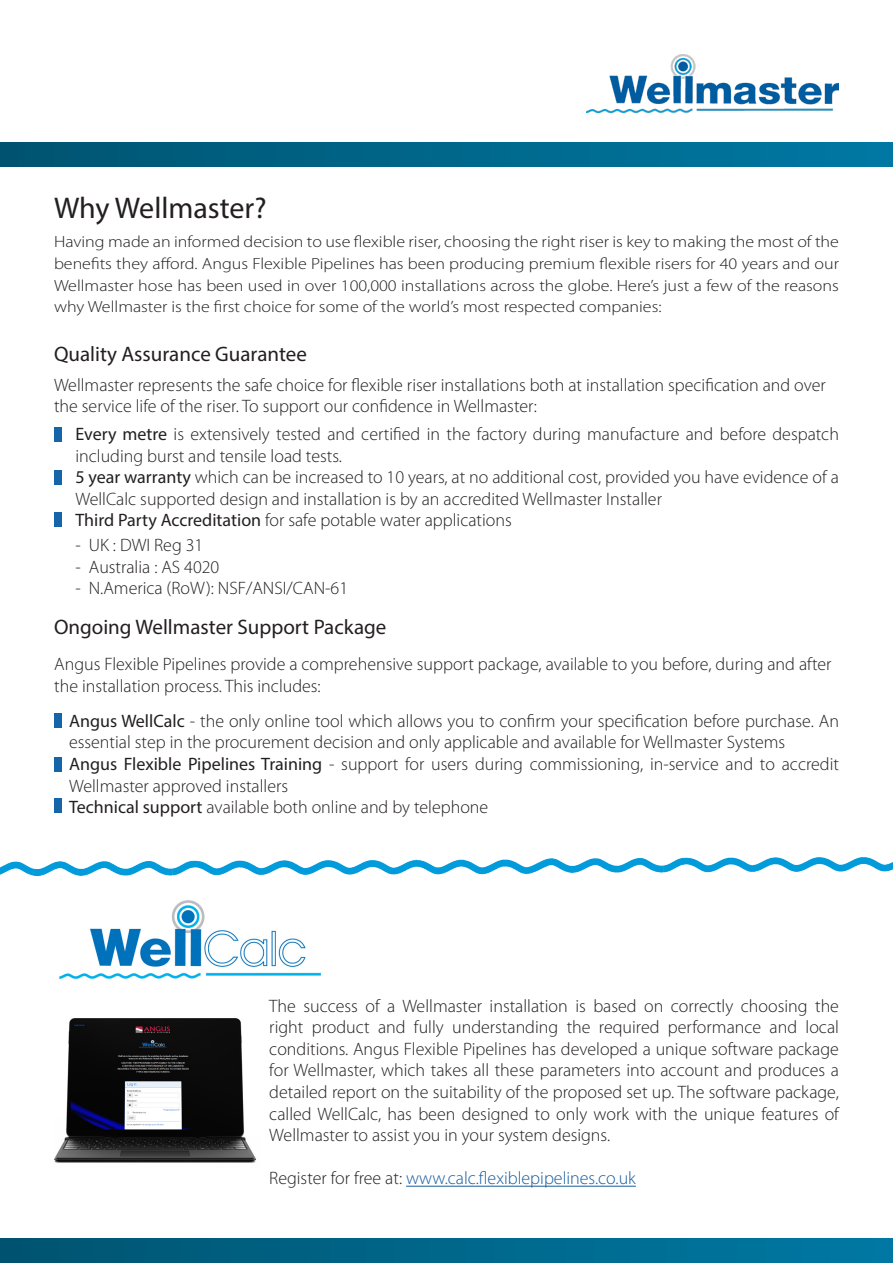
<style>
.page{position:relative;width:893px;height:1263px;background:#fff}
.page>*{position:absolute;margin:0;border:0;box-sizing:border-box;transform-origin:0 0}
.t1{font:30px "Myriad Pro";color:#231f20}
.t2{font:21px "Myriad Pro";color:#231f20}
.t3{font:300 18px/21.6px "Myriad Pro";color:#231f20}
.t4{font:300 18px "Myriad Pro";color:#175d9e}
.t5{font:300 16.2px/21.6px "Myriad Pro";color:#231f20;text-align:justify;scale:1.11 1}
.s1{font-weight:400}
.s2{color:#231f20}
</style>
<div class="page">
<img style="left:54px;top:1018px;width:202px;height:145px">
<div style="left:0;top:1238px;width:893px;height:24px;background:linear-gradient(to right,#005470,#0079a4)"></div>
<div style="left:0;top:142px;width:893px;height:24px;background:linear-gradient(to right,#005471,#0079a4)"></div>
<div style="left:54px;top:714px;width:8px;height:14px;background:#1665a8"></div>
<div style="left:54px;top:799px;width:8px;height:14px;background:#1665a8"></div>
<div style="left:54px;top:757px;width:8px;height:15px;background:#1665a8"></div>
<img style="left:587px;top:54px;width:252px;height:59px">
<div style="left:54px;top:427px;width:8px;height:15px;background:#1665a8"></div>
<div style="left:54px;top:512px;width:8px;height:15px;background:#1665a8"></div>
<div style="left:54px;top:471px;width:8px;height:14px;background:#1665a8"></div>
<img style="left:59px;top:910px;width:262px;height:69px">
<hr style="left:406px;top:1186px;width:230px;height:1px;background:#175d9e">
<img style="left:0;top:859px;width:536px;height:51px">
<img style="left:536px;top:857px;width:357px;height:16px">
<p class="t1" style="left:54px;top:190px;width:214px">Why Wellmaster?</p>
<p class="t5" style="left:54px;top:231px;width:709px">Having made an informed decision to use flexible riser, choosing the right riser is key to making the most of the benefits they afford. Angus Flexible Pipelines has been producing premium flexible risers for 40 years and our Wellmaster hose has been used in over 100,000 installations across the globe. Here’s just a few of the reasons why Wellmaster is the first choice for some of the world’s most respected companies:</p>
<p class="t2" style="left:54px;top:341px;width:254px">Quality Assurance Guarantee</p>
<p class="t3" style="left:54px;top:374px;width:773px">Wellmaster represents the safe choice for flexible riser installations both at installation specification and over the service life of the riser. To support our confidence in Wellmaster:</p>
<p class="t3" style="left:75px;top:423px;width:765px"><span class="s1">Every metre</span> is extensively tested and certified in the factory during manufacture and before despatch including burst and tensile load tests.</p>
<p class="t3" style="left:75px;top:467px;width:765px"><span class="s1">5 year warranty</span> which can be increased to 10 years, at no additional cost, provided you have evidence of a<br>WellCalc supported design and installation is by an accredited Wellmaster Installer</p>
<p class="t3" style="left:75px;top:510px;width:438px"><span class="s1">Third Party Accreditation</span> for safe potable water applications</p>
<p class="t3" style="left:76px;top:534px;width:129px">- UK : DWI Reg 31</p>
<p class="t3" style="left:76px;top:556px;width:145px">- Australia : AS 4020</p>
<p class="t3" style="left:76px;top:578px;width:274px">- N.America (RoW): NSF/ANSI/CAN-61</p>
<p class="t2" style="left:54px;top:614px;width:334px">Ongoing Wellmaster Support Package</p>
<p class="t3" style="left:54px;top:654px;width:779px">Angus Flexible Pipelines provide a comprehensive support package, available to you before, during and after the installation process. This includes:</p>
<p class="t3" style="left:69px;top:710px;width:771px"><span class="s1">Angus WellCalc</span> - the only online tool which allows you to confirm your specification before purchase. An essential step in the procurement decision and only applicable and available for Wellmaster Systems</p>
<p class="t3" style="left:69px;top:753px;width:771px"><span class="s1">Angus Flexible Pipelines Training</span> - support for users during commissioning, in-service and to accredit<br>Wellmaster approved installers</p>
<p class="t3" style="left:69px;top:797px;width:421px"><span class="s1">Technical support</span> available both online and by telephone</p>
<p class="t3" style="left:269px;top:995px;width:571px;text-align:justify">The success of a Wellmaster installation is based on correctly choosing the right product and fully understanding the required performance and local conditions. Angus Flexible Pipelines has developed a unique software package for Wellmaster, which takes all these parameters into account and produces a detailed report on the suitability of the proposed set up. The software package, called WellCalc, has been designed to only work with the unique features of Wellmaster to assist you in your system designs.</p>
<p class="t4" style="left:269px;top:1168px;width:368px"><span class="s2">Register for free at:</span> www.calc.flexiblepipelines.co.uk</p>
</div>
